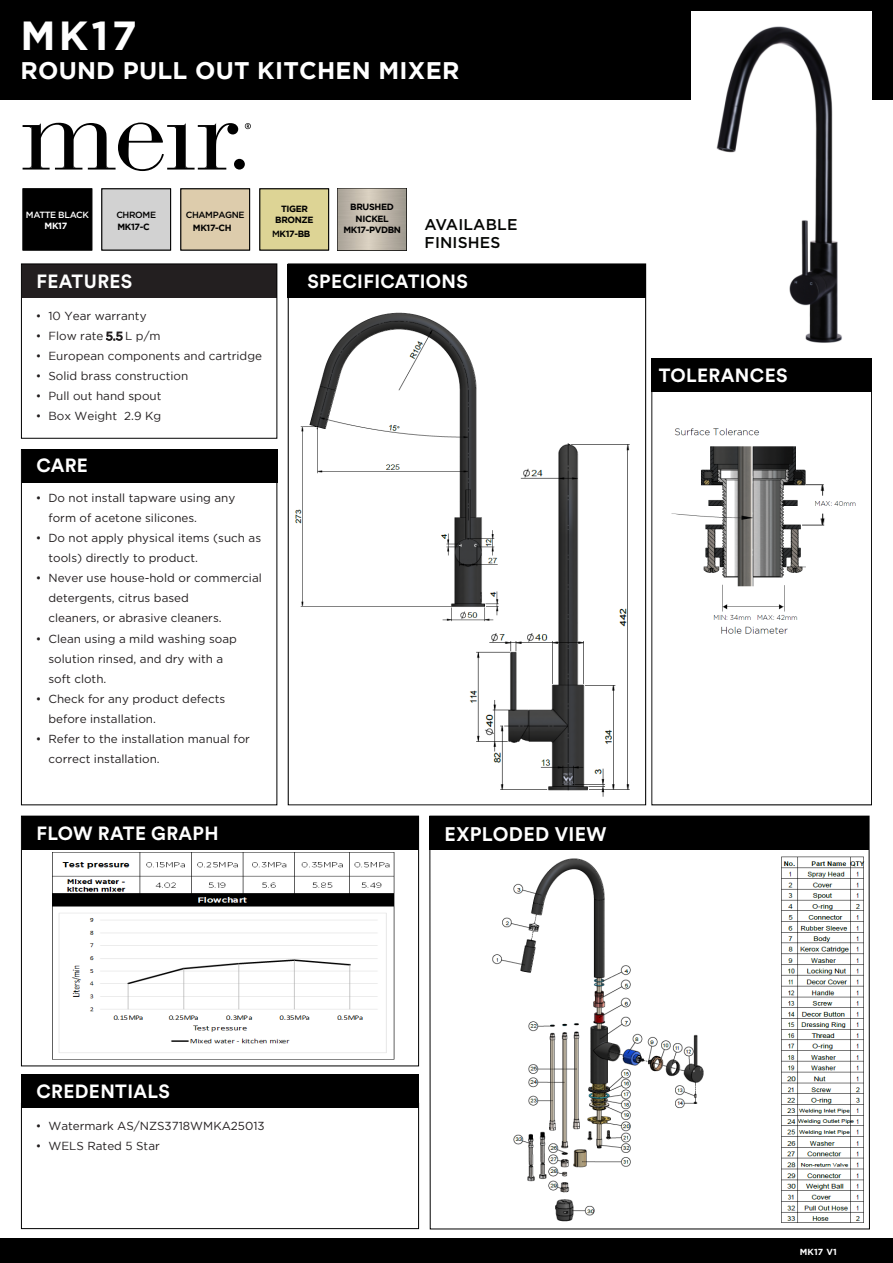
<style>
.page{position:relative;width:893px;height:1263px;background:#fff}
.page>*{position:absolute;margin:0;border:0;box-sizing:border-box;transform-origin:0 0}
.t1{font:700 40.5px "Gotham";color:#fff}
.t2{font:700 24px "Gotham";letter-spacing:.01em;color:#fff}
.t3{font:700 19.5px "Circular Std";letter-spacing:.02em;color:#fff}
.t4{font:700 18.9px "Circular Std";letter-spacing:.02em;color:#fff}
.t5{font:500 15.6px/18.8px "Gotham HTF";letter-spacing:.01em;color:#040503}
.t6{font:11.7px/20px "Gotham HTF";color:#231f20}
.t7{font:11.7px "Gotham";color:#231f20}
.t8{font:700 9px/10.8px "Gotham";letter-spacing:-.04em;color:#000;text-align:center}
.t9{font:500 9px "Gotham HTF";letter-spacing:-.04em;color:#000}
.t10{font:500 9px "Gotham HTF";letter-spacing:-.04em;color:#fff}
.t11{font:700 9px "Gotham";color:#fff}
.t12{font:700 8.7px "Gotham";letter-spacing:.02em;color:#fff}
.s1{font-family:"Gotham HTF";font-weight:500}
.s2{font-family:"Gotham HTF"}
</style>
<div class="page">
<div style="left:0;top:0;width:893px;height:100px;background:#000"></div>
<div style="left:22px;top:264px;width:254px;height:34px;background:#231f20"></div>
<div style="left:22px;top:449px;width:255px;height:34px;background:#000"></div>
<div style="left:22px;top:816px;width:397px;height:33px;background:#000"></div>
<div style="left:21px;top:1074px;width:398px;height:33px;background:#000"></div>
<div style="left:288px;top:264px;width:358px;height:34px;background:#000"></div>
<div style="left:0;top:1238px;width:893px;height:25px;background:#000"></div>
<div style="left:21px;top:264px;width:256px;height:175px;border:1px solid #000"></div>
<div style="left:21px;top:816px;width:398px;height:250px;border:1px solid #000"></div>
<div style="left:21px;top:1103px;width:398px;height:126px;border:1px solid #000"></div>
<div style="left:21px;top:449px;width:256px;height:356px;border:1px solid #000"></div>
<div style="left:651px;top:359px;width:221px;height:33px;background:#000"></div>
<div style="left:651px;top:358px;width:221px;height:447px;border:1px solid #000"></div>
<svg style="left:245px;top:123px;width:6px;height:6px"></svg>
<div style="left:234px;top:159px;width:11px;height:11px;background:#000;border-radius:50%"></div>
<svg style="left:23px;top:122px;width:213px;height:49px"></svg>
<div style="left:227px;top:124px;width:11px;height:10px;background:#000;border-radius:50%"></div>
<div style="left:429px;top:816px;width:440px;height:33px;background:#000"></div>
<div style="left:23px;top:188px;width:69px;height:62px;background:#000;border:1px solid #000"></div>
<div style="left:101px;top:188px;width:70px;height:62px;background:#d2d2d2;border:1px solid #000"></div>
<div style="left:180px;top:188px;width:70px;height:62px;background:#ddccac;border:1px solid #000"></div>
<div style="left:259px;top:188px;width:70px;height:62px;background:#ddd495;border:1px solid #000"></div>
<img style="left:417px;top:828px;width:3px;height:5px">
<img style="left:691px;top:12px;width:180px;height:331px">
<img style="left:781px;top:856px;width:84px;height:367px">
<img style="left:492px;top:858px;width:212px;height:364px">
<img style="left:469px;top:443px;width:161px;height:354px">
<img style="left:295px;top:312px;width:210px;height:314px">
<img style="left:671px;top:428px;width:185px;height:206px">
<img style="left:52px;top:853px;width:342px;height:207px">
<img style="left:337px;top:189px;width:69px;height:61px">
<h1 class="t1" style="left:20px;top:13px;width:118px">MK17</h1>
<h2 class="t2" style="left:20px;top:57px;width:440px">ROUND PULL OUT KITCHEN MIXER</h2>
<p class="t10" style="left:26px;top:209px;width:64px">MATTE BLACK</p>
<p class="t11" style="left:45px;top:220px;width:24px">MK17</p>
<p class="t9" style="left:116px;top:209px;width:41px">CHROME</p>
<p class="t9" style="left:186px;top:209px;width:60px">CHAMPAGNE</p>
<p class="t8" style="left:275px;top:203px;width:40px">TIGER<br>BRONZE</p>
<p class="t8" style="left:117px;top:221px;width:34px">MK17-C</p>
<p class="t8" style="left:193px;top:222px;width:40px">MK17-CH</p>
<p class="t8" style="left:272px;top:228px;width:40px"><span class="s1">M</span>K17-BB</p>
<p class="t8" style="left:350px;top:201px;width:45px;line-height:12.1px">BRUSHED<br>NICKEL</p>
<p class="t8" style="left:343px;top:224px;width:59px">MK17-PVDBN</p>
<h3 class="t5" style="left:425px;top:214px;width:94px">AVAILABLE<br>FINISHES</h3>
<h3 class="t4" style="left:36px;top:269px;width:98px">FEATURES</h3>
<p class="t7" style="left:36px;top:310px;width:112px"><span class="s2">•</span> 10 Year warranty</p>
<p class="t7" style="left:36px;top:330px;width:126px"><span class="s2">•</span> Flow rate 5.5 L p/m</p>
<p class="t7" style="left:36px;top:350px;width:228px"><span class="s2">•</span> European components and cartridge</p>
<p class="t7" style="left:36px;top:370px;width:154px"><span class="s2">•</span> Solid brass construction</p>
<p class="t7" style="left:36px;top:390px;width:127px"><span class="s2">•</span> Pull out hand spout</p>
<p class="t7" style="left:36px;top:410px;width:127px"><span class="s2">•</span> Box Weight 2.9 Kg</p>
<h3 class="t4" style="left:36px;top:453px;width:53px">CARE</h3>
<p class="t6" style="left:48px;top:488px;width:188px;text-indent:-13px">• Do not install tapware using any form of acetone silicones.</p>
<p class="t6" style="left:48px;top:528px;width:214px;text-indent:-13px">• Do not apply physical items (such as tools) directly to product.</p>
<p class="t6" style="left:48px;top:568px;width:215px;text-indent:-13px">• Never use house-hold or commercial detergents, citrus based<br>cleaners, or abrasive cleaners.</p>
<p class="t6" style="left:48px;top:628px;width:190px;text-indent:-13px">• Clean using a mild washing soap solution rinsed, and dry with a soft cloth.</p>
<p class="t6" style="left:48px;top:688px;width:178px;text-indent:-13px">• Check for any product defects before installation.</p>
<p class="t6" style="left:48px;top:728px;width:203px;text-indent:-13px">• Refer to the installation manual for correct installation.</p>
<h3 class="t4" style="left:36px;top:821px;width:184px">FLOW RATE GRAPH</h3>
<h3 class="t4" style="left:307px;top:269px;width:162px">SPECIFICATIONS</h3>
<h3 class="t3" style="left:445px;top:821px;width:163px">EXPLODED VIEW</h3>
<h3 class="t4" style="left:659px;top:363px;width:130px">TOLERANCES</h3>
<h3 class="t4" style="left:36px;top:1079px;width:135px">CREDENTIALS</h3>
<p class="t6" style="left:36px;top:1115px;width:231px">• Watermark AS/NZS3718WMKA25013</p>
<p class="t7" style="left:36px;top:1139px;width:126px"><span class="s2">• W</span>ELS <span class="s2">Rated</span> 5 Star</p>
<p class="t12" style="left:800px;top:1246px;width:39px">MK17 V1</p>
</div>
